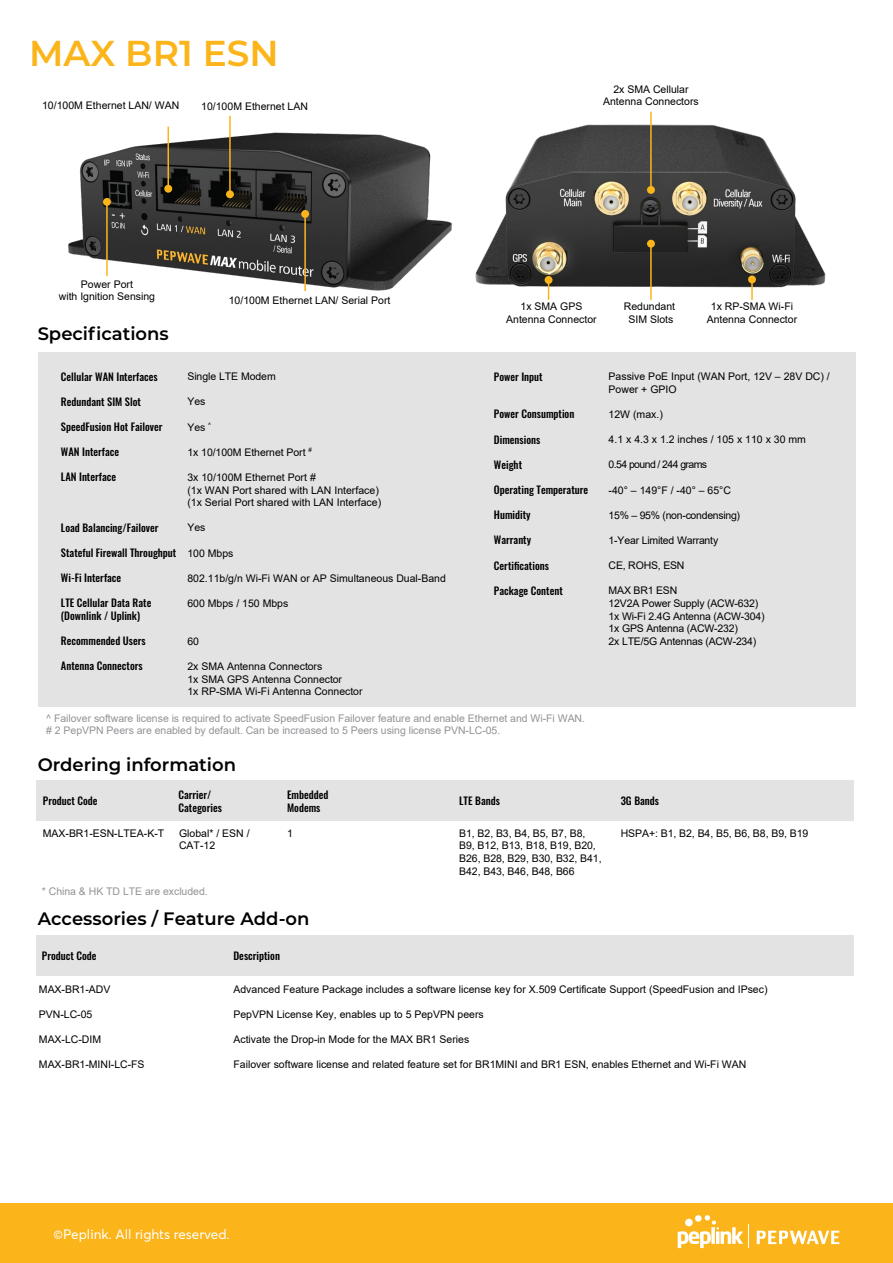
<style>
.page{position:relative;width:893px;height:1263px;background:#fff}
.page>*{position:absolute;margin:0;border:0;box-sizing:border-box;transform-origin:0 0}
.t1{font:600 36px "Montserrat";color:#fbb51b}
.t2{font:600 18px "Montserrat";color:#000}
.t3{font:13.5px "Averta";color:#fff}
.t4{font:10.5px/12.6px "Arial";color:#000;text-align:center}
.t5{font:500 10.5px/12.6px "Oswald";color:#000}
.t6{font:10.5px/12.6px "Arial";letter-spacing:-.005em;color:#919396}
.t7{font:10.5px/12.6px "Arial";letter-spacing:-.02em;color:#000}
.t8{font:10.5px/12.6px "Arial";color:#010101}
.t9{font:10.5px "Arial";letter-spacing:-.025em;color:#000}
.t10{font:10.5px "Arial";letter-spacing:-.055em;color:#000}
.s1{color:#000}
</style>
<div class="page">
<img style="left:68px;top:115px;width:374px;height:176px">
<img style="left:442px;top:124px;width:384px;height:176px">
<div style="left:0;top:1204px;width:893px;height:59px;background:#fbb51b"></div>
<svg style="left:757px;top:1231px;width:82px;height:13px"></svg>
<svg style="left:678px;top:1215px;width:71px;height:33px"></svg>
<div style="left:38px;top:352px;width:818px;height:355px;background:#e3e3e3"></div>
<div style="left:36px;top:780px;width:818px;height:41px;background:#e3e3e3"></div>
<div style="left:36px;top:935px;width:818px;height:40px;background:#e3e3e3"></div>
<hr style="left:751px;top:279px;width:2px;height:21px;background:#fbb51b">
<div style="left:748px;top:275px;width:8px;height:8px;background:#fbb51b;border-radius:50%"></div>
<hr style="left:106px;top:202px;width:2px;height:74px;background:#fbb51b">
<div style="left:103px;top:198px;width:8px;height:8px;background:#fbb51b;border-radius:50%"></div>
<hr style="left:650px;top:112px;width:2px;height:78px;background:#fbb51b">
<div style="left:647px;top:186px;width:8px;height:8px;background:#fbb51b;border-radius:50%"></div>
<hr style="left:650px;top:243px;width:2px;height:57px;background:#fbb51b">
<div style="left:647px;top:240px;width:8px;height:8px;background:#fbb51b;border-radius:50%"></div>
<svg style="left:548px;top:284px;width:1px;height:16px"></svg>
<div style="left:545px;top:276px;width:7px;height:8px;background:#fbb51b;border-radius:50%"></div>
<hr style="left:167px;top:127px;width:2px;height:62px;background:#fbb51b">
<div style="left:164px;top:185px;width:8px;height:8px;background:#fbb51b;border-radius:50%"></div>
<hr style="left:229px;top:116px;width:2px;height:78px;background:#fbb51b">
<div style="left:226px;top:190px;width:8px;height:8px;background:#fbb51b;border-radius:50%"></div>
<hr style="left:304px;top:214px;width:2px;height:77px;background:#fbb51b">
<div style="left:301px;top:210px;width:8px;height:8px;background:#fbb51b;border-radius:50%"></div>
<h1 class="t1" style="left:29px;top:28px;width:251px">MAX BR1 ESN</h1>
<p class="t4" style="left:42px;top:99px;width:139px">10/100M Ethernet LAN/ WAN</p>
<p class="t4" style="left:201px;top:100px;width:108px">10/100M Ethernet LAN</p>
<p class="t4" style="left:603px;top:83px;width:97px">2x SMA Cellular<br>Antenna Connectors</p>
<p class="t4" style="left:59px;top:277px;width:98px">Power Port<br>with Ignition Sensing</p>
<h2 class="t2" style="left:38px;top:321px;width:133px">Specifications</h2>
<p class="t4" style="left:229px;top:294px;width:163px">10/100M Ethernet LAN/ Serial Port</p>
<p class="t5" style="left:61px;top:371px;width:98px">Cellular WAN Interfaces</p>
<p class="t5" style="left:61px;top:396px;width:82px">Redundant SIM Slot</p>
<p class="t5" style="left:61px;top:421px;width:103px">SpeedFusion Hot Failover</p>
<p class="t5" style="left:61px;top:446px;width:60px">WAN Interface</p>
<p class="t5" style="left:61px;top:471px;width:57px">LAN Interface</p>
<p class="t5" style="left:61px;top:522px;width:99px">Load Balancing/Failover</p>
<p class="t5" style="left:61px;top:547px;width:117px">Stateful Firewall Throughput</p>
<p class="t5" style="left:61px;top:572px;width:62px">Wi-Fi Interface</p>
<p class="t5" style="left:61px;top:597px;width:92px">LTE Cellular Data Rate (Downlink / Uplink)</p>
<p class="t5" style="left:61px;top:635px;width:86px">Recommended Users</p>
<p class="t5" style="left:61px;top:660px;width:83px">Antenna Connectors</p>
<p class="t4" style="left:187px;top:370px;width:90px">Single LTE Modem</p>
<p class="t4" style="left:187px;top:395px;width:19px">Yes</p>
<p class="t4" style="left:187px;top:420px;width:25px">Yes <sup>^</sup></p>
<p class="t4" style="left:187px;top:446px;width:126px">1x 10/100M Ethernet Port <sup>#</sup></p>
<p class="t4" style="left:187px;top:471px;width:195px;text-align:left">3x 10/100M Ethernet Port #<br>(1x WAN Port shared with LAN Interface) (1x Serial Port shared with LAN Interface)</p>
<p class="t4" style="left:187px;top:521px;width:20px">Yes</p>
<p class="t4" style="left:187px;top:546px;width:48px">100 Mbps</p>
<p class="t4" style="left:187px;top:572px;width:260px">802.11b/g/n Wi-Fi WAN or AP Simultaneous Dual-Band</p>
<p class="t4" style="left:187px;top:597px;width:102px">600 Mbps / 150 Mbps</p>
<p class="t4" style="left:187px;top:635px;width:13px">60</p>
<p class="t8" style="left:187px;top:660px;width:177px"><span class="s1">2x SMA</span> Antenna Connectors<br><span class="s1">1x SMA GPS</span> Antenna Connector<br><span class="s1">1x RP-SMA Wi-Fi</span> Antenna Connector</p>
<p class="t4" style="left:506px;top:300px;width:92px">1x SMA GPS<br>Antenna Connector</p>
<p class="t4" style="left:624px;top:300px;width:53px">Redundant<br>SIM Slots</p>
<p class="t4" style="left:707px;top:300px;width:92px">1x RP-SMA Wi-Fi<br>Antenna Connector</p>
<p class="t5" style="left:494px;top:371px;width:50px">Power Input</p>
<p class="t5" style="left:494px;top:408px;width:82px">Power Consumption</p>
<p class="t5" style="left:494px;top:434px;width:48px">Dimensions</p>
<p class="t5" style="left:494px;top:459px;width:30px">Weight</p>
<p class="t5" style="left:494px;top:484px;width:96px">Operating Temperature</p>
<p class="t5" style="left:494px;top:509px;width:38px">Humidity</p>
<p class="t5" style="left:494px;top:534px;width:39px">Warranty</p>
<p class="t5" style="left:494px;top:560px;width:57px">Certifications</p>
<p class="t5" style="left:494px;top:585px;width:70px">Package Content</p>
<p class="t4" style="left:609px;top:370px;width:223px;text-align:left">Passive PoE Input (WAN Port, 12V – 28V DC) /<br>Power + GPIO</p>
<p class="t4" style="left:609px;top:408px;width:56px">12W (max.)</p>
<p class="t4" style="left:609px;top:433px;width:199px">4.1 x 4.3 x 1.2 inches / 105 x 110 x 30 mm</p>
<p class="t10" style="left:609px;top:457px;width:100px">0.54 pound / 244 grams</p>
<p class="t4" style="left:609px;top:483px;width:124px">-40° – 149°F / -40° – 65°C</p>
<p class="t9" style="left:609px;top:508px;width:133px">15% – 95% (non-condensing)</p>
<p class="t7" style="left:609px;top:534px;width:111px">1-Year Limited Warranty</p>
<p class="t7" style="left:609px;top:559px;width:77px">CE, ROHS, ESN</p>
<p class="t7" style="left:609px;top:584px;width:157px">MAX BR1 ESN<br>12V2A Power Supply (ACW-632)<br>1x Wi-Fi 2.4G Antenna (ACW-304)<br>1x GPS Antenna (ACW-232)<br>2x LTE/5G Antennas (ACW-234)</p>
<p class="t6" style="left:46px;top:712px;width:540px">^ Failover software license is required to activate SpeedFusion Failover feature and enable Ethernet and Wi-Fi WAN. # 2 PepVPN Peers are enabled by default. Can be increased to 5 Peers using license PVN-LC-05.</p>
<h2 class="t2" style="left:38px;top:752px;width:200px">Ordering information</h2>
<p class="t5" style="left:178px;top:789px;width:45px">Carrier/<br>Categories</p>
<p class="t5" style="left:459px;top:795px;width:42px">LTE Bands</p>
<p class="t5" style="left:621px;top:795px;width:40px">3G Bands</p>
<p class="t5" style="left:43px;top:795px;width:56px">Product Code</p>
<p class="t5" style="left:287px;top:789px;width:43px">Embedded<br>Modems</p>
<p class="t4" style="left:179px;top:827px;width:72px;text-align:left">Global* / ESN /<br>CAT-12</p>
<p class="t4" style="left:287px;top:827px;width:7px">1</p>
<p class="t4" style="left:459px;top:827px;width:144px;text-align:left">B1, B2, B3, B4, B5, B7, B8,<br>B9, B12, B13, B18, B19, B20,<br>B26, B28, B29, B30, B32, B41,<br>B42, B43, B46, B48, B66</p>
<p class="t4" style="left:621px;top:827px;width:189px">HSPA+: B1, B2, B4, B5, B6, B8, B9, B19</p>
<h2 class="t2" style="left:38px;top:906px;width:273px">Accessories / Feature Add-on</h2>
<p class="t5" style="left:42px;top:950px;width:56px">Product Code</p>
<p class="t5" style="left:233px;top:950px;width:48px">Description</p>
<p class="t4" style="left:39px;top:983px;width:73px">MAX-BR1-ADV</p>
<p class="t4" style="left:39px;top:1008px;width:55px">PVN-LC-05</p>
<p class="t4" style="left:39px;top:1033px;width:64px">MAX-LC-DIM</p>
<p class="t4" style="left:39px;top:1058px;width:107px">MAX-BR1-MINI-LC-FS</p>
<p class="t4" style="left:43px;top:827px;width:123px">MAX-BR1-ESN-LTEA-K-T</p>
<p class="t6" style="left:42px;top:885px;width:167px">* China &amp; HK TD LTE are excluded.</p>
<p class="t4" style="left:233px;top:983px;width:536px">Advanced Feature Package includes a software license key for X.509 Certificate Support (SpeedFusion and IPsec)</p>
<p class="t4" style="left:233px;top:1008px;width:252px">PepVPN License Key, enables up to 5 PepVPN peers</p>
<p class="t4" style="left:233px;top:1033px;width:237px">Activate the Drop-in Mode for the MAX BR1 Series</p>
<p class="t4" style="left:233px;top:1058px;width:514px">Failover software license and related feature set for BR1MINI and BR1 ESN, enables Ethernet and Wi-Fi WAN</p>
<p class="t3" style="left:54px;top:1226px;width:178px">©Peplink. All rights reserved.</p>
</div>
